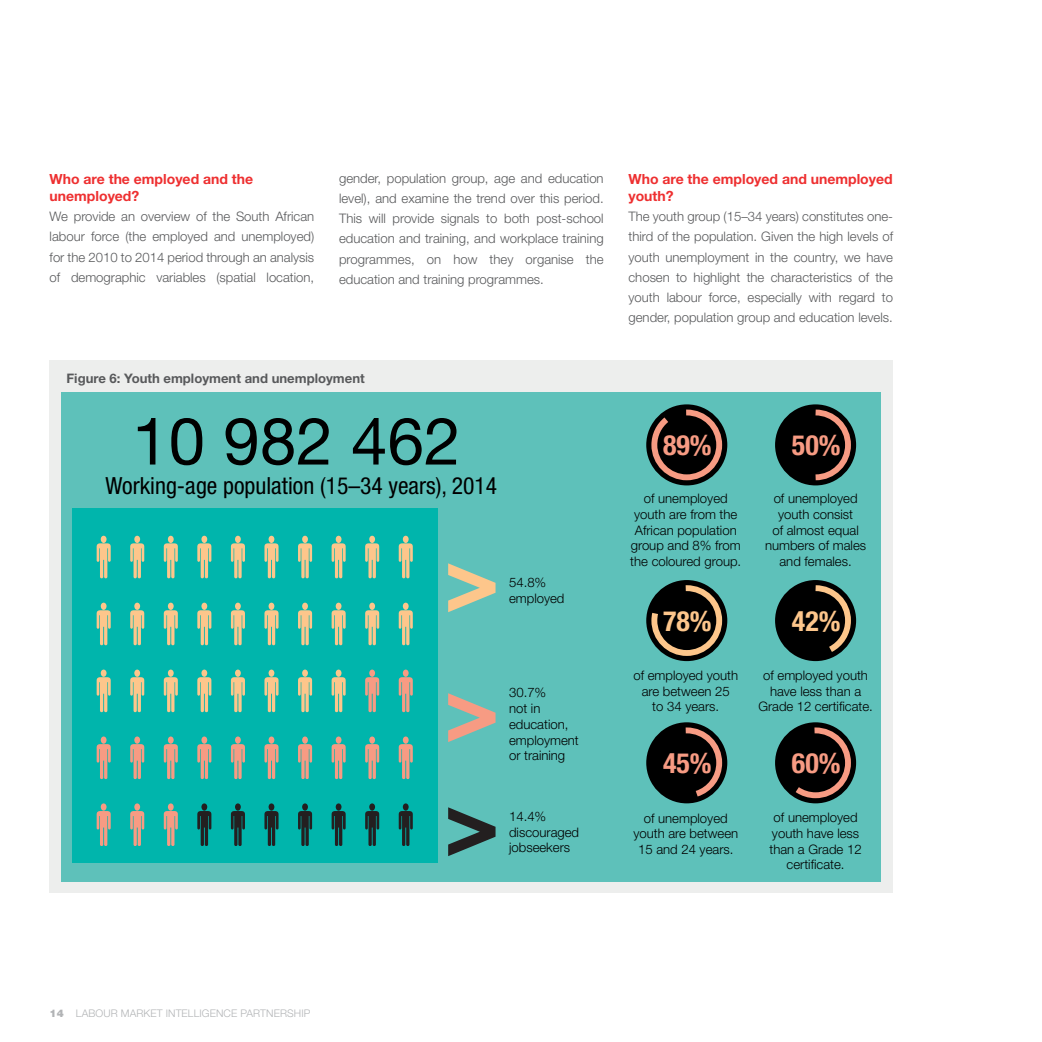
<style>
.page{position:relative;width:1042px;height:1042px;background:#fff}
.page>*{position:absolute;margin:0;border:0;box-sizing:border-box;transform-origin:0 0}
.t1{font:700 condensed 93.62px "Helvetica Neue LT Std";color:#fdc68b}
.t2{font:700 condensed 93.62px "Helvetica Neue LT Std";color:#f79b83}
.t3{font:700 condensed 93.62px "Helvetica Neue LT Std";color:#231f20}
.t4{font:65.62px "Helvetica Neue LT Std";color:#000}
.t5{font:700 condensed 28px "Helvetica Neue LT Std";color:#f79b83}
.t6{font:700 condensed 28px "Helvetica Neue LT Std";color:#fdc68b}
.t7{font:condensed 23.62px "Helvetica Neue LT Std";color:#000}
.t8{font:700 14px/17.5px "Helvetica Neue LT Std";color:#ee2f30}
.t9{font:300 13.12px/20.1px "Helvetica Neue LT Std";color:#58595b;text-align:justify}
.t10{font:300 13.12px/15.8px "Helvetica Neue LT Std";color:#000;text-align:center}
.t11{font:700 13.12px "Helvetica Neue LT Std";color:#58595b}
.t12{font:300 10.5px "Helvetica Neue LT Std";letter-spacing:.01em;color:#b2b4b6}
.s1{font-weight:900}
</style>
<div class="page">
<div style="left:50px;top:360px;width:843px;height:533px;background:#edeeed"></div>
<div style="left:62px;top:392px;width:819px;height:490px;background:#5ec1ba"></div>
<div style="left:72px;top:508px;width:366px;height:355px;background:#00b5ac"></div>
<svg style="left:646px;top:404px;width:81px;height:81px"></svg>
<svg style="left:648px;top:407px;width:77px;height:76px;background:#3b3833"></svg>
<div style="left:646px;top:580px;width:81px;height:81px;background:#000;border-radius:50%"></div>
<svg style="left:648px;top:582px;width:77px;height:77px"></svg>
<div style="left:646px;top:722px;width:81px;height:81px;background:#000;border-radius:50%"></div>
<svg style="left:685px;top:724px;width:40px;height:77px"></svg>
<div style="left:775px;top:404px;width:81px;height:81px;background:#000;border-radius:50%"></div>
<svg style="left:815px;top:407px;width:39px;height:76px"></svg>
<div style="left:775px;top:580px;width:81px;height:81px;background:#000;border-radius:50%"></div>
<svg style="left:815px;top:582px;width:39px;height:75px"></svg>
<div style="left:775px;top:722px;width:81px;height:81px;background:#000;border-radius:50%"></div>
<svg style="left:789px;top:724px;width:65px;height:77px"></svg>
<p class="t8" style="left:50px;top:170px;width:205px">Who are the employed and the unemployed?</p>
<p class="t9" style="left:50px;top:206px;width:266px">We provide an overview of the South African labour force (the employed and unemployed) for the 2010 to 2014 period through an analysis of demographic variables (spatial location,</p>
<p class="t9" style="left:339px;top:168px;width:266px">gender, population group, age and education level), and examine the trend over this period.<br>This will provide signals to both post-school education and training, and workplace training programmes, on how they organise the education and training programmes.</p>
<p class="t8" style="left:628px;top:170px;width:266px">Who are the employed and unemployed youth?</p>
<p class="t9" style="left:628px;top:206px;width:266px">The youth group (15–34 years) constitutes one&shy;third of the population. Given the high levels of youth unemployment in the country, we have chosen to highlight the characteristics of the youth labour force, especially with regard to gender, population group and education levels.</p>
<p class="t11" style="left:66px;top:370px;width:300px">Figure 6: Youth employment and unemployment</p>
<h2 class="t4" style="left:132px;top:402px;width:330px">10 982 462</h2>
<h3 class="t7" style="left:106px;top:472px;width:393px">Working-age population (15–34 years), 2014</h3>
<h1 class="t1" style="left:444px;top:521px;width:58px">&gt;</h1>
<p class="t10" style="left:509px;top:575px;width:57px;text-align:left">54.8% employed</p>
<h1 class="t2" style="left:444px;top:651px;width:58px">&gt;</h1>
<p class="t10" style="left:509px;top:684px;width:71px;text-align:left">30.7%<br>not in education, employment or training</p>
<h1 class="t3" style="left:444px;top:765px;width:58px">&gt;</h1>
<p class="t10" style="left:509px;top:808px;width:72px;text-align:left">14.4% discouraged jobseekers</p>
<h3 class="t5" style="left:663px;top:428px;width:50px">89%</h3>
<h3 class="t5" style="left:792px;top:428px;width:50px">50%</h3>
<p class="t10" style="left:630px;top:490px;width:112px">of unemployed youth are from the<br>African population group and 8% from the coloured group.</p>
<p class="t10" style="left:765px;top:490px;width:103px">of unemployed youth consist<br>of almost equal numbers of males and females.</p>
<h3 class="t6" style="left:663px;top:604px;width:50px">78%</h3>
<h3 class="t6" style="left:792px;top:604px;width:50px">42%</h3>
<p class="t10" style="left:633px;top:667px;width:106px">of employed youth are between 25<br>to 34 years.</p>
<p class="t10" style="left:758px;top:667px;width:116px">of employed youth have less than a<br>Grade 12 certificate.</p>
<h3 class="t5" style="left:663px;top:746px;width:50px">45%</h3>
<h3 class="t5" style="left:792px;top:746px;width:50px">60%</h3>
<p class="t10" style="left:633px;top:810px;width:106px">of unemployed youth are between<br>15 and 24 years.</p>
<p class="t10" style="left:769px;top:809px;width:94px">of unemployed youth have less than a Grade 12 certificate.</p>
<p class="t12" style="left:50px;top:1007px;width:262px"><span class="s1">14</span> LABOUR MARKET INTELLIGENCE PARTNERSHIP</p>
</div>
